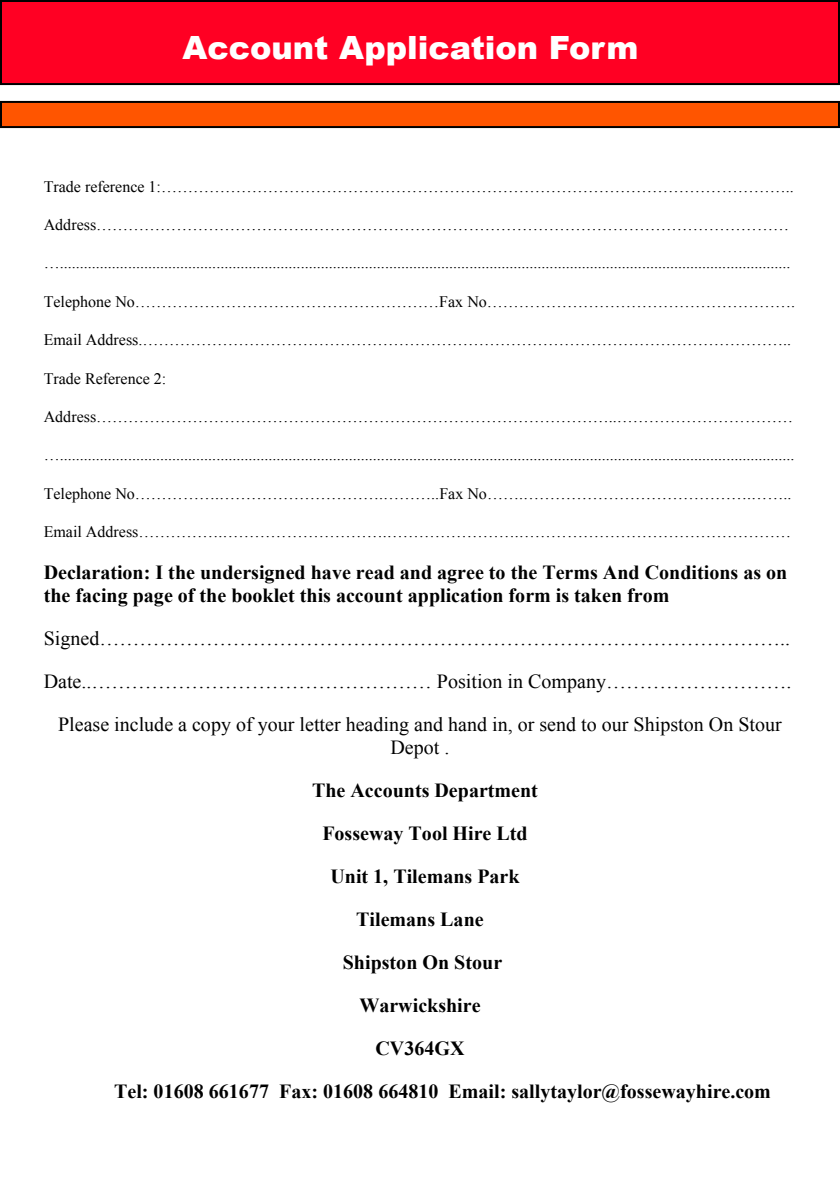
<style>
.page{position:relative;width:840px;height:1191px;background:#fff}
.page>*{position:absolute;margin:0;border:0;box-sizing:border-box;transform-origin:0 0}
.t1{font:900 32px "Arial";color:#fff}
.t2{font:700 20px/23px "Times New Roman";color:#000}
.t3{font:20px/43px "Times New Roman";color:#000;text-align:center}
.t4{font:16px "Times New Roman";color:#000}
</style>
<div class="page">
<div style="left:0;top:0;width:839px;height:85px;background:#ff0023;border:2px solid #000"></div>
<div style="left:0;top:101px;width:839px;height:27px;background:#f50;border:2px solid #000"></div>
<h1 class="t1" style="left:182px;top:36px;width:457px">Account Application Form</h1>
<p class="t4" style="left:44px;top:181px;width:751px">Trade reference 1:………………………………………………………………………………………………………..</p>
<p class="t4" style="left:44px;top:219px;width:746px">Address………………………………….………………………………………………………………………………</p>
<p class="t4" style="left:44px;top:257px;width:748px">…......................................................................................................................................................................................</p>
<p class="t4" style="left:44px;top:296px;width:752px">Telephone No…………………………………………………Fax No………………………………………………….</p>
<p class="t4" style="left:44px;top:334px;width:748px">Email Address.…………………………………………………………………………………………………………..</p>
<p class="t4" style="left:44px;top:372px;width:124px">Trade Reference 2:</p>
<p class="t4" style="left:44px;top:411px;width:750px">Address……………………………………………………………………………………..……………………………</p>
<p class="t4" style="left:44px;top:449px;width:752px">….......................................................................................................................................................................................</p>
<p class="t4" style="left:44px;top:488px;width:748px">Telephone No…………….………………………….………..Fax No…….…………………………………….……..</p>
<p class="t4" style="left:44px;top:526px;width:748px">Email Address…………….………………………….…………………….……………………………………………</p>
<p class="t2" style="left:44px;top:563px;width:744px">Declaration: I the undersigned have read and agree to the Terms And Conditions as on the facing page of the booklet this account application form is taken from</p>
<p class="t3" style="left:44px;top:619px;width:748px">Signed…………………………………………………………………………………………..<br>Date..…………………………………………… Position in Company……………………….<br>Please include a copy of your letter heading and hand in, or send to our Shipston On Stour</p>
<p class="t3" style="left:390px;top:728px;width:60px">Depot .</p>
<p class="t2" style="left:312px;top:781px;width:227px">The Accounts Department</p>
<p class="t2" style="left:322px;top:824px;width:207px">Fosseway Tool Hire Ltd</p>
<p class="t2" style="left:330px;top:867px;width:190px">Unit 1, Tilemans Park</p>
<p class="t2" style="left:356px;top:910px;width:129px">Tilemans Lane</p>
<p class="t2" style="left:342px;top:953px;width:161px">Shipston On Stour</p>
<p class="t2" style="left:359px;top:996px;width:123px">Warwickshire</p>
<p class="t2" style="left:375px;top:1039px;width:90px">CV364GX</p>
<p class="t2" style="left:114px;top:1082px;width:658px">Tel: 01608 661677 Fax: 01608 664810 Email: sallytaylor@fossewayhire.com</p>
</div>
